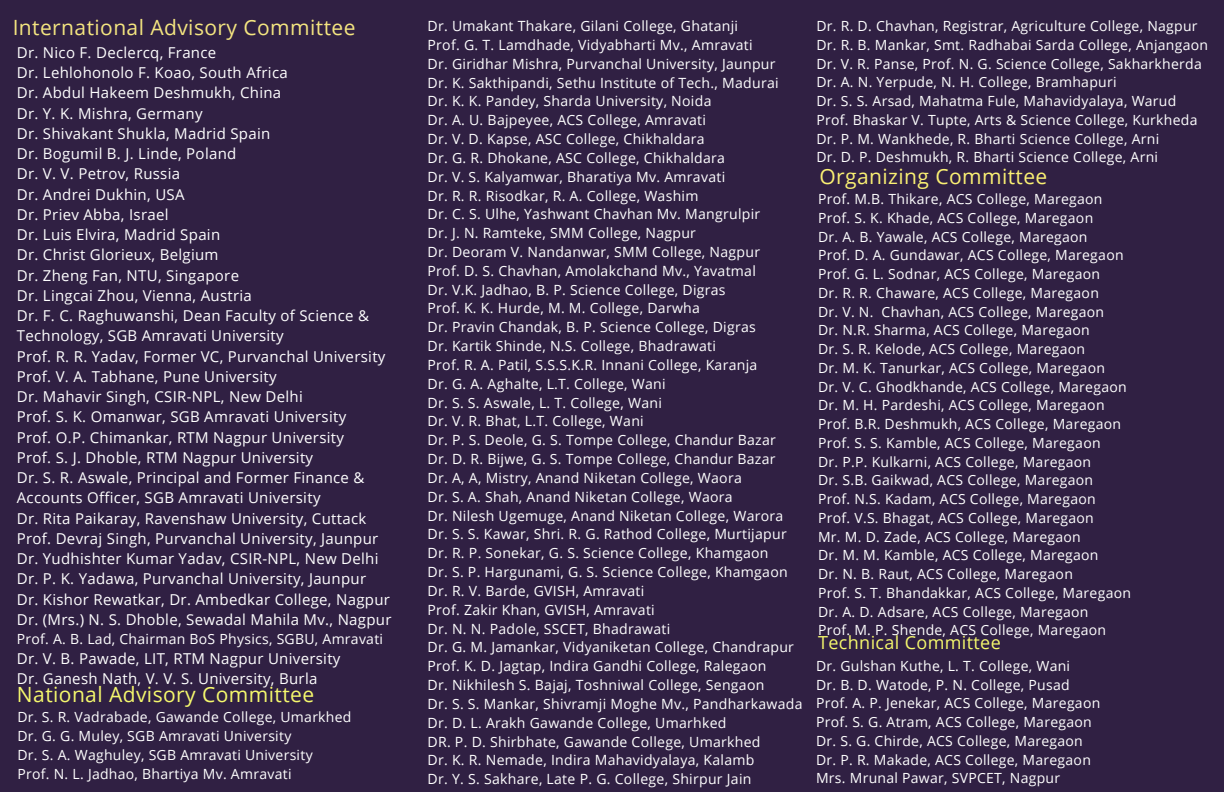
<style>
.page{position:relative;width:1224px;height:792px;background:#302043}
.page>*{position:absolute;margin:0;border:0;box-sizing:border-box;transform-origin:0 0}
.t1{font:21px "Open Sans";letter-spacing:.02em;color:#f4e580}
.t2{font:21px "Open Sans";letter-spacing:.02em;color:#f5f86d}
.t3{font:21px "Open Sans";letter-spacing:.02em;color:#faf073}
.t4{font:18px "Open Sans";letter-spacing:.02em;color:#f5f86d}
.t5{font:15px/20.2px "Open Sans";letter-spacing:.02em;color:#fff}
.t6{font:14.1px/18.8px "Open Sans";letter-spacing:.02em;color:#fff}
.t7{font:14px/18.8px "Open Sans";letter-spacing:.02em;color:#fff}
</style>
<div class="page">
<h1 class="t1" style="left:13px;top:13px;width:344px">International Advisory Committee</h1>
<p class="t5" style="left:17px;top:42px;width:376px">Dr. Nico F. Declercq, France<br>Dr. Lehlohonolo F. Koao, South Africa<br>Dr. Abdul Hakeem Deshmukh, China<br>Dr. Y. K. Mishra, Germany<br>Dr. Shivakant Shukla, Madrid Spain<br>Dr. Bogumil B. J. Linde, Poland<br>Dr. V. V. Petrov, Russia<br>Dr. Andrei Dukhin, USA<br>Dr. Priev Abba, Israel<br>Dr. Luis Elvira, Madrid Spain<br>Dr. Christ Glorieux, Belgium<br>Dr. Zheng Fan, NTU, Singapore<br>Dr. Lingcai Zhou, Vienna, Austria<br>Dr. F. C. Raghuwanshi, Dean Faculty of Science &amp; Technology, SGB Amravati University<br>Prof. R. R. Yadav, Former VC, Purvanchal University Prof. V. A. Tabhane, Pune University<br>Dr. Mahavir Singh, CSIR-NPL, New Delhi<br>Prof. S. K. Omanwar, SGB Amravati University<br>Prof. O.P. Chimankar, RTM Nagpur University<br>Prof. S. J. Dhoble, RTM Nagpur University<br>Dr. S. R. Aswale, Principal and Former Finance &amp; Accounts Officer, SGB Amravati University<br>Dr. Rita Paikaray, Ravenshaw University, Cuttack Prof. Devraj Singh, Purvanchal University, Jaunpur Dr. Yudhishter Kumar Yadav, CSIR-NPL, New Delhi Dr. P. K. Yadawa, Purvanchal University, Jaunpur<br>Dr. Kishor Rewatkar, Dr. Ambedkar College, Nagpur Dr. (Mrs.) N. S. Dhoble, Sewadal Mahila Mv., Nagpur</p>
<p class="t7" style="left:17px;top:629px;width:368px">Prof. A. B. Lad, Chairman BoS Physics, SGBU, Amravati</p>
<p class="t5" style="left:17px;top:648px;width:325px">Dr. V. B. Pawade, LIT, RTM Nagpur University<br>Dr. Ganesh Nath, V. V. S. University, Burla</p>
<h1 class="t2" style="left:17px;top:680px;width:299px">National Advisory Committee</h1>
<p class="t7" style="left:17px;top:707px;width:336px">Dr. S. R. Vadrabade, Gawande College, Umarkhed Dr. G. G. Muley, SGB Amravati University<br>Dr. S. A. Waghuley, SGB Amravati University<br>Prof. N. L. Jadhao, Bhartiya Mv. Amravati</p>
<p class="t6" style="left:428px;top:16px;width:377px">Dr. Umakant Thakare, Gilani College, Ghatanji<br>Prof. G. T. Lamdhade, Vidyabharti Mv., Amravati<br>Dr. Giridhar Mishra, Purvanchal University, Jaunpur<br>Dr. K. Sakthipandi, Sethu Institute of Tech., Madurai<br>Dr. K. K. Pandey, Sharda University, Noida<br>Dr. A. U. Bajpeyee, ACS College, Amravati<br>Dr. V. D. Kapse, ASC College, Chikhaldara<br>Dr. G. R. Dhokane, ASC College, Chikhaldara<br>Dr. V. S. Kalyamwar, Bharatiya Mv. Amravati<br>Dr. R. R. Risodkar, R. A. College, Washim<br>Dr. C. S. Ulhe, Yashwant Chavhan Mv. Mangrulpir<br>Dr. J. N. Ramteke, SMM College, Nagpur<br>Dr. Deoram V. Nandanwar, SMM College, Nagpur<br>Prof. D. S. Chavhan, Amolakchand Mv., Yavatmal<br>Dr. V.K. Jadhao, B. P. Science College, Digras<br>Prof. K. K. Hurde, M. M. College, Darwha<br>Dr. Pravin Chandak, B. P. Science College, Digras<br>Dr. Kartik Shinde, N.S. College, Bhadrawati<br>Prof. R. A. Patil, S.S.S.K.R. Innani College, Karanja<br>Dr. G. A. Aghalte, L.T. College, Wani<br>Dr. S. S. Aswale, L. T. College, Wani<br>Dr. V. R. Bhat, L.T. College, Wani<br>Dr. P. S. Deole, G. S. Tompe College, Chandur Bazar<br>Dr. D. R. Bijwe, G. S. Tompe College, Chandur Bazar<br>Dr. A, A, Mistry, Anand Niketan College, Waora<br>Dr. S. A. Shah, Anand Niketan College, Waora<br>Dr. Nilesh Ugemuge, Anand Niketan College, Warora Dr. S. S. Kawar, Shri. R. G. Rathod College, Murtijapur Dr. R. P. Sonekar, G. S. Science College, Khamgaon<br>Dr. S. P. Hargunami, G. S. Science College, Khamgaon Dr. R. V. Barde, GVISH, Amravati<br>Prof. Zakir Khan, GVISH, Amravati<br>Dr. N. N. Padole, SSCET, Bhadrawati<br>Dr. G. M. Jamankar, Vidyaniketan College, Chandrapur Prof. K. D. Jagtap, Indira Gandhi College, Ralegaon<br>Dr. Nikhilesh S. Bajaj, Toshniwal College, Sengaon<br>Dr. S. S. Mankar, Shivramji Moghe Mv., Pandharkawada Dr. D. L. Arakh Gawande College, Umarhked<br>DR. P. D. Shirbhate, Gawande College, Umarkhed<br>Dr. K. R. Nemade, Indira Mahavidyalaya, Kalamb<br>Dr. Y. S. Sakhare, Late P. G. College, Shirpur Jain</p>
<p class="t7" style="left:816px;top:16px;width:393px">Dr. R. D. Chavhan, Registrar, Agriculture College, Nagpur Dr. R. B. Mankar, Smt. Radhabai Sarda College, Anjangaon Dr. V. R. Panse, Prof. N. G. Science College, Sakharkherda Dr. A. N. Yerpude, N. H. College, Bramhapuri<br>Dr. S. S. Arsad, Mahatma Fule, Mahavidyalaya, Warud Prof. Bhaskar V. Tupte, Arts &amp; Science College, Kurkheda Dr. P. M. Wankhede, R. Bharti Science College, Arni<br>Dr. D. P. Deshmukh, R. Bharti Science College, Arni</p>
<h1 class="t3" style="left:819px;top:161px;width:229px">Organizing Committee</h1>
<p class="t7" style="left:818px;top:189px;width:315px">Prof. M.B. Thikare, ACS College, Maregaon Prof. S. K. Khade, ACS College, Maregaon<br>Dr. A. B. Yawale, ACS College, Maregaon<br>Prof. D. A. Gundawar, ACS College, Maregaon Prof. G. L. Sodnar, ACS College, Maregaon<br>Dr. R. R. Chaware, ACS College, Maregaon<br>Dr. V. N. Chavhan, ACS College, Maregaon<br>Dr. N.R. Sharma, ACS College, Maregaon<br>Dr. S. R. Kelode, ACS College, Maregaon<br>Dr. M. K. Tanurkar, ACS College, Maregaon<br>Dr. V. C. Ghodkhande, ACS College, Maregaon Dr. M. H. Pardeshi, ACS College, Maregaon Prof. B.R. Deshmukh, ACS College, Maregaon Prof. S. S. Kamble, ACS College, Maregaon<br>Dr. P.P. Kulkarni, ACS College, Maregaon<br>Dr. S.B. Gaikwad, ACS College, Maregaon<br>Prof. N.S. Kadam, ACS College, Maregaon Prof. V.S. Bhagat, ACS College, Maregaon<br>Mr. M. D. Zade, ACS College, Maregaon<br>Dr. M. M. Kamble, ACS College, Maregaon<br>Dr. N. B. Raut, ACS College, Maregaon<br>Prof. S. T. Bhandakkar, ACS College, Maregaon Dr. A. D. Adsare, ACS College, Maregaon<br>Prof. M. P. Shende, ACS College, Maregaon</p>
<p class="t7" style="left:816px;top:656px;width:286px">Dr. Gulshan Kuthe, L. T. College, Wani<br>Dr. B. D. Watode, P. N. College, Pusad Prof. A. P. Jenekar, ACS College, Maregaon Prof. S. G. Atram, ACS College, Maregaon Dr. S. G. Chirde, ACS College, Maregaon Dr. P. R. Makade, ACS College, Maregaon Mrs. Mrunal Pawar, SVPCET, Nagpur</p>
<p class="t4" style="left:818px;top:630px;width:184px">Technical Committee</p>
</div>
